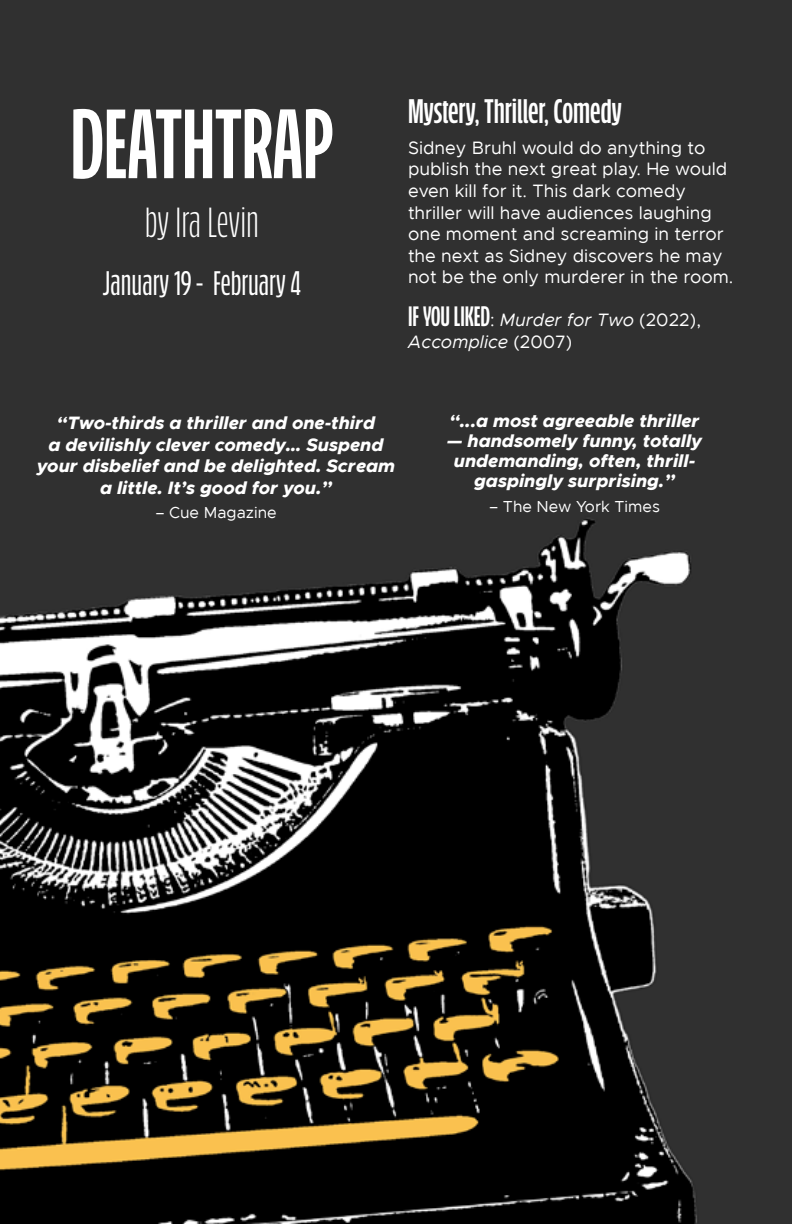
<style>
.page{position:relative;width:792px;height:1224px;background:#fff}
.page>*{position:absolute;margin:0;border:0;box-sizing:border-box;transform-origin:0 0}
.t1{font:700 98px "Bufalino";color:#fff}
.t2{font:42px "Bufalino";color:#fff}
.t3{font:700 34px "Bufalino";color:#fff}
.t4{font:600 34px "Bufalino";color:#fff}
.t5{font:italic 800 18px/21.6px "Metropolis";color:#fff;text-align:center}
.t6{font:18px/21.6px "Metropolis";color:#fff}
.t7{font:italic 18px/21.6px "Metropolis";color:#fff}
.t8{font:16px "Metropolis";color:#fff}
.s1{font-family:"Bufalino";font-weight:700;font-style:normal;font-size:28px}
.s2{font-style:normal}
</style>
<div class="page">
<img style="left:0;top:0;width:792px;height:1224px">
<h1 class="t1" style="left:70px;top:102px;width:265px">DEATHTRAP</h1>
<h2 class="t2" style="left:145px;top:205px;width:116px">by Ira Levin</h2>
<h3 class="t4" style="left:103px;top:269px;width:200px">January 19 - February 4</h3>
<h3 class="t3" style="left:408px;top:97px;width:215px">Mystery, Thriller, Comedy</h3>
<p class="t6" style="left:408px;top:137px;width:327px">Sidney Bruhl would do anything to publish the next great play. He would even kill for it. This dark comedy thriller will have audiences laughing one moment and screaming in terror the next as Sidney discovers he may not be the only murderer in the room.</p>
<p class="t7" style="left:408px;top:309px;width:295px"><span class="s1">IF YOU LIKED</span><span class="s2">:</span> Murder for Two <span class="s2">(2022),<br></span>Accomplice <span class="s2">(2007)</span></p>
<p class="t5" style="left:37px;top:412px;width:360px">“Two-thirds a thriller and one-third<br>a devilishly clever comedy… Suspend your disbelief and be delighted. Scream a little. It’s good for you.”</p>
<p class="t8" style="left:155px;top:503px;width:123px">– Cue Magazine</p>
<p class="t5" style="left:449px;top:410px;width:252px">“...a most agreeable thriller</p>
<p class="t5" style="left:447px;top:431px;width:257px;line-height:20px">— handsomely funny, totally undemanding, often, thrill&shy;gaspingly surprising.”</p>
<p class="t8" style="left:489px;top:496px;width:172px">– The New York Times</p>
</div>
